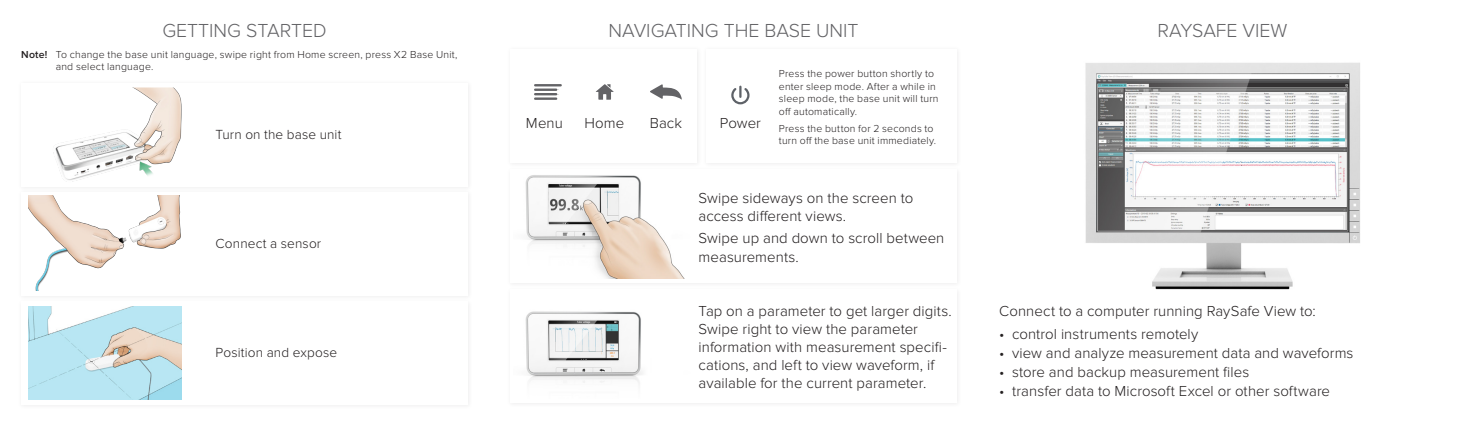
<style>
.page{position:relative;width:1467px;height:426px;background:#fff}
.page>*{position:absolute;margin:0;border:0;box-sizing:border-box;transform-origin:0 0}
.t1{font:300 19.5px "Proxima Nova";color:#636366}
.Body_text{font:300 15px/18px "Proxima Nova";letter-spacing:.005em;color:#231f20}
.Body_text-2{font:300 13.65px "Proxima Nova";letter-spacing:.01em;color:#231f20}
.Body_text-3{font:300 10.5px/12.6px "Proxima Nova";letter-spacing:.02em;color:#231f20}
.s1{font-weight:600}
</style>
<div class="page">
<div style="left:702px;top:45px;width:260px;height:123px;background:#fbfbfb"></div>
<div style="left:706px;top:49px;width:251px;height:113px;background:#fff"></div>
<div style="left:17px;top:188px;width:456px;height:113px;background:#fafafa"></div>
<div style="left:21px;top:192px;width:447px;height:103px;background:#fff"></div>
<div style="left:506px;top:45px;width:196px;height:123px;background:#fafafa"></div>
<div style="left:510px;top:49px;width:187px;height:113px;background:#fff"></div>
<div style="left:17px;top:297px;width:456px;height:113px;background:#fbfbfb"></div>
<div style="left:21px;top:301px;width:447px;height:103px;background:#fff"></div>
<img style="left:53px;top:87px;width:129px;height:95px">
<img style="left:29px;top:306px;width:152px;height:93px">
<img style="left:29px;top:195px;width:152px;height:95px">
<svg style="left:534px;top:84px;width:28px;height:16px"></svg>
<svg style="left:596px;top:84px;width:18px;height:16px"></svg>
<svg style="left:650px;top:84px;width:32px;height:15px"></svg>
<img style="left:525px;top:175px;width:159px;height:103px">
<img style="left:525px;top:311px;width:118px;height:73px">
<img style="left:1085px;top:62px;width:275px;height:228px">
<svg style="left:731px;top:86px;width:19px;height:19px"></svg>
<p class="t1" style="left:162px;top:19px;width:166px">GETTING STARTED</p>
<p class="Body_text-3" style="left:56px;top:48px;width:403px;text-indent:-35px"><span class="s1">Note!</span> To change the base unit language, swipe right from Home screen, press X2 Base Unit, and select language.</p>
<p class="Body_text-2" style="left:216px;top:127px;width:127px">Turn on the base unit</p>
<p class="Body_text-2" style="left:216px;top:235px;width:107px">Connect a sensor</p>
<p class="Body_text-2" style="left:216px;top:344px;width:123px">Position and expose</p>
<p class="t1" style="left:609px;top:19px;width:251px">NAVIGATING THE BASE UNIT</p>
<p class="Body_text" style="left:526px;top:114px;width:38px">Menu</p>
<p class="Body_text" style="left:584px;top:114px;width:41px">Home</p>
<p class="Body_text" style="left:650px;top:114px;width:34px">Back</p>
<p class="Body_text" style="left:720px;top:114px;width:43px">Power</p>
<p class="Body_text-3" style="left:779px;top:67px;width:161px">Press the power button shortly to enter sleep mode. After a while in sleep mode, the base unit will turn off automatically.</p>
<p class="Body_text-3" style="left:779px;top:122px;width:159px">Press the button for 2 seconds to turn off the base unit immediately.</p>
<p class="Body_text" style="left:699px;top:189px;width:216px">Swipe sideways on the screen to access different views.</p>
<p class="Body_text" style="left:699px;top:229px;width:247px">Swipe up and down to scroll between measurements.</p>
<p class="Body_text" style="left:699px;top:302px;width:255px">Tap on a parameter to get larger digits.<br>Swipe right to view the parameter information with measurement specifi&shy;cations, and left to view waveform, if available for the current parameter.</p>
<p class="t1" style="left:1157px;top:19px;width:131px">RAYSAFE VIEW</p>
<p class="Body_text" style="left:999px;top:302px;width:318px">Connect to a computer running RaySafe View to:</p>
<p class="Body_text" style="left:999px;top:324px;width:201px">• control instruments remotely</p>
<p class="Body_text" style="left:999px;top:343px;width:356px">• view and analyze measurement data and waveforms</p>
<p class="Body_text" style="left:999px;top:363px;width:252px">• store and backup measurement files</p>
<p class="Body_text" style="left:999px;top:382px;width:332px">• transfer data to Microsoft Excel or other software</p>
</div>
